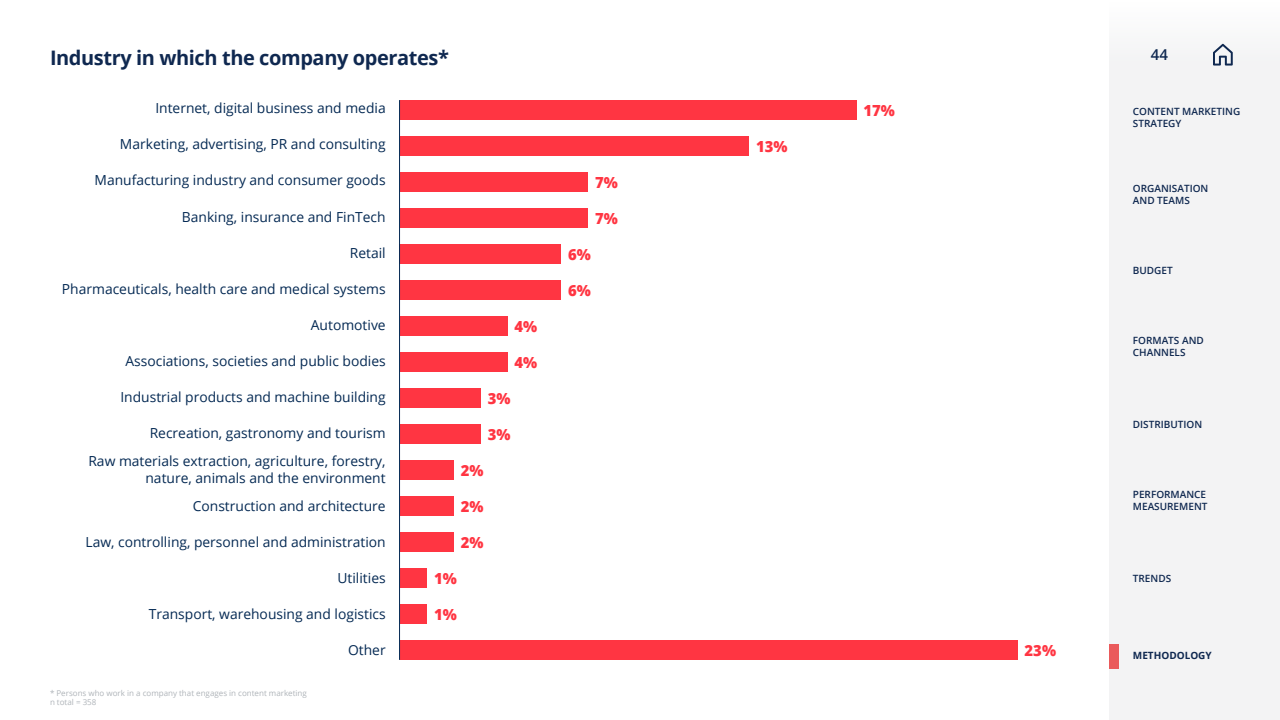
<style>
.page{position:relative;width:1280px;height:720px;background:#fff}
.page>*{position:absolute;margin:0;border:0;box-sizing:border-box;transform-origin:0 0}
.t1{font:700 20px "Open Sans";letter-spacing:-.02em;color:#0f2850}
.t2{font:800 15.3px "Open Sans";color:#ff3542}
.t3{font:600 15px "Open Sans";color:#0f2850}
.t4{font:13.8px/27.6px "Open Sans";color:#042953;text-align:right}
.t5{font:600 10px/12px "Open Sans";color:#0f2850}
.t6{font:700 10px "Open Sans";color:#0f2850}
.t7{font:8px/9.6px "Open Sans";color:#afb4b9}
</style>
<div class="page">
<div style="left:1109px;top:0;width:171px;height:720px;background:#f3f3f4"></div>
<svg style="left:1213px;top:44px;width:20px;height:22px"></svg>
<div style="left:400px;top:100px;width:456px;height:20px;background:#ff3542"></div>
<div style="left:400px;top:136px;width:349px;height:20px;background:#ff3542"></div>
<div style="left:400px;top:172px;width:188px;height:20px;background:#ff3542"></div>
<div style="left:400px;top:208px;width:188px;height:20px;background:#ff3542"></div>
<div style="left:400px;top:244px;width:161px;height:20px;background:#ff3542"></div>
<div style="left:400px;top:280px;width:161px;height:20px;background:#ff3542"></div>
<div style="left:400px;top:316px;width:107px;height:20px;background:#ff3542"></div>
<div style="left:400px;top:352px;width:107px;height:20px;background:#ff3542"></div>
<div style="left:400px;top:388px;width:80px;height:20px;background:#ff3542"></div>
<div style="left:400px;top:424px;width:80px;height:20px;background:#ff3542"></div>
<div style="left:400px;top:460px;width:54px;height:20px;background:#ff3542"></div>
<div style="left:400px;top:496px;width:54px;height:20px;background:#ff3542"></div>
<div style="left:400px;top:532px;width:54px;height:20px;background:#ff3542"></div>
<div style="left:400px;top:568px;width:27px;height:20px;background:#ff3542"></div>
<div style="left:400px;top:604px;width:27px;height:20px;background:#ff3542"></div>
<div style="left:400px;top:640px;width:617px;height:20px;background:#ff3542"></div>
<hr style="left:399px;top:100px;width:1px;height:560px;background:#042953">
<h1 class="t1" style="left:50px;top:44px;width:401px">Industry in which the company operates*</h1>
<p class="t4" style="left:155px;top:94px;width:232px">Internet, digital business and media</p>
<p class="t4" style="left:120px;top:130px;width:267px">Marketing, advertising, PR and consulting</p>
<p class="t4" style="left:95px;top:166px;width:293px">Manufacturing industry and consumer goods</p>
<p class="t4" style="left:182px;top:202px;width:205px">Banking, insurance and FinTech</p>
<p class="t4" style="left:350px;top:239px;width:37px">Retail</p>
<p class="t4" style="left:62px;top:275px;width:325px">Pharmaceuticals, health care and medical systems</p>
<p class="t4" style="left:311px;top:311px;width:76px">Automotive</p>
<p class="t4" style="left:125px;top:347px;width:262px">Associations, societies and public bodies</p>
<p class="t4" style="left:120px;top:383px;width:267px">Industrial products and machine building</p>
<p class="t4" style="left:88px;top:419px;width:299px">Recreation, gastronomy and tourism<br>Raw materials extraction, agriculture, forestry,</p>
<p class="t4" style="left:145px;top:464px;width:242px">nature, animals and the environment<br>Construction and architecture</p>
<p class="t4" style="left:86px;top:528px;width:302px">Law, controlling, personnel and administration</p>
<p class="t4" style="left:337px;top:564px;width:50px">Utilities</p>
<p class="t4" style="left:149px;top:600px;width:238px">Transport, warehousing and logistics</p>
<p class="t4" style="left:348px;top:636px;width:39px">Other</p>
<p class="t7" style="left:50px;top:688px;width:258px">* Persons who work in a company that engages in content marketing n total = 358</p>
<p class="t2" style="left:515px;top:315px;width:24px">4%</p>
<p class="t2" style="left:515px;top:351px;width:24px">4%</p>
<p class="t2" style="left:488px;top:387px;width:24px">3%</p>
<p class="t2" style="left:488px;top:423px;width:24px">3%</p>
<p class="t2" style="left:461px;top:459px;width:24px">2%</p>
<p class="t2" style="left:461px;top:495px;width:24px">2%</p>
<p class="t2" style="left:461px;top:531px;width:24px">2%</p>
<p class="t2" style="left:434px;top:567px;width:24px">1%</p>
<p class="t2" style="left:434px;top:603px;width:24px">1%</p>
<p class="t2" style="left:595px;top:171px;width:24px">7%</p>
<p class="t2" style="left:595px;top:207px;width:24px">7%</p>
<p class="t2" style="left:568px;top:243px;width:24px">6%</p>
<p class="t2" style="left:568px;top:279px;width:24px">6%</p>
<p class="t2" style="left:756px;top:135px;width:33px">13%</p>
<p class="t2" style="left:864px;top:99px;width:33px">17%</p>
<p class="t2" style="left:1025px;top:639px;width:33px">23%</p>
<p class="t3" style="left:1151px;top:44px;width:19px">44</p>
<p class="t5" style="left:1133px;top:105px;width:109px">CONTENT MARKETING<br>STRATEGY</p>
<p class="t5" style="left:1133px;top:182px;width:77px">ORGANISATION<br>AND TEAMS</p>
<p class="t5" style="left:1133px;top:265px;width:41px">BUDGET</p>
<p class="t5" style="left:1133px;top:335px;width:72px">FORMATS AND<br>CHANNELS</p>
<p class="t5" style="left:1133px;top:418px;width:71px">DISTRIBUTION</p>
<p class="t5" style="left:1133px;top:488px;width:76px">PERFORMANCE<br>MEASUREMENT</p>
<p class="t5" style="left:1133px;top:572px;width:40px">TRENDS</p>
<p class="t6" style="left:1133px;top:648px;width:80px">METHODOLOGY</p>
</div>
